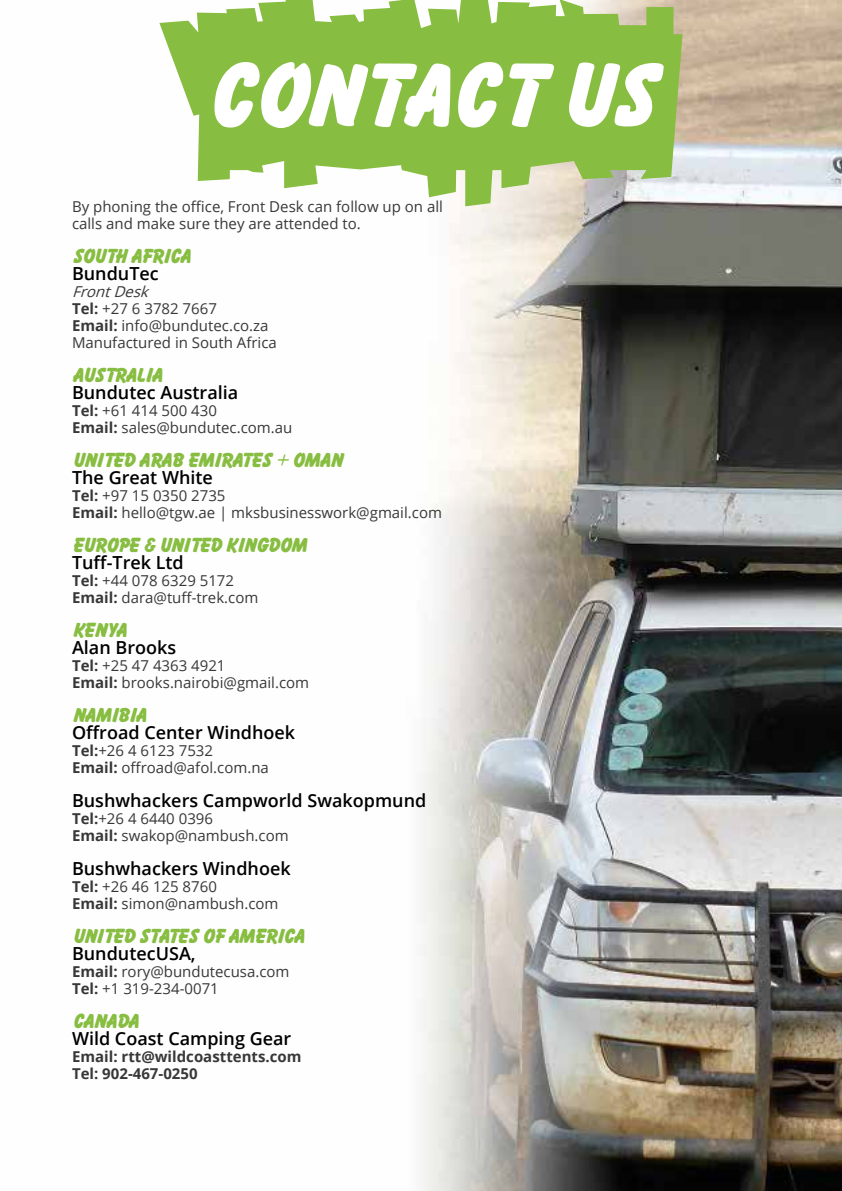
<style>
.page{position:relative;width:842px;height:1191px;background:#fff}
.page>*{position:absolute;margin:0;border:0;box-sizing:border-box;transform-origin:0 0}
.t1{font:700 80px "Balloon Extra";color:#fff}
.t2{font:600 18px "Open Sans";color:#000}
.t3{font:700 18px "Balloon Extra";color:#87bd40}
.t4{font:15px/17px "Open Sans";color:#383838}
.t5{font:700 15px/17px "Open Sans";color:#383838}
.s1{font-style:italic}
.s2{font-weight:700}
</style>
<div class="page">
<img style="left:423px;top:0;width:419px;height:1191px">
<svg style="left:159px;top:0;width:523px;height:206px;fill:#87bd40"></svg>
<h1 class="t1" style="left:204px;top:41px;width:449px">CONTACT US</h1>
<p class="t4" style="left:72px;top:197px;width:372px">By phoning the office, Front Desk can follow up on all calls and make sure they are attended to.</p>
<p class="t3" style="left:72px;top:243px;width:120px">SOUTH AFRICA</p>
<p class="t2" style="left:72px;top:261px;width:88px">BunduTec</p>
<p class="t4" style="left:72px;top:282px;width:206px"><span class="s1">FrontDesk<br></span><span class="s2">Tel:</span> +27 6 3782 7667<br><span class="s2">Email:</span> info@bundutec.co.za<br>Manufactured in South Africa</p>
<p class="t3" style="left:72px;top:362px;width:91px">AUSTRALIA</p>
<p class="t2" style="left:72px;top:380px;width:168px">Bundutec Australia</p>
<p class="t4" style="left:72px;top:401px;width:222px"><span class="s2">Tel:</span> +61 414 500 430<br><span class="s2">Email:</span> sales@bundutec.com.au</p>
<p class="t3" style="left:72px;top:447px;width:272px">UNITED ARAB EMIRATES + OMAN</p>
<p class="t2" style="left:72px;top:465px;width:142px">The Great White</p>
<p class="t4" style="left:72px;top:486px;width:371px"><span class="s2">Tel:</span> +97 15 0350 2735<br><span class="s2">Email:</span> hello@tgw.ae | mksbusinesswork@gmail.com</p>
<p class="t3" style="left:72px;top:532px;width:236px">EUROPE &amp; UNITED KINGDOM</p>
<p class="t2" style="left:72px;top:550px;width:113px">Tuff-Trek Ltd</p>
<p class="t4" style="left:72px;top:571px;width:188px"><span class="s2">Tel:</span> +44 078 6329 5172<br><span class="s2">Email:</span> dara@tuff-trek.com</p>
<p class="t3" style="left:72px;top:617px;width:56px">KENYA</p>
<p class="t2" style="left:72px;top:635px;width:106px">Alan Brooks</p>
<p class="t4" style="left:72px;top:656px;width:239px"><span class="s2">Tel:</span> +25 47 4363 4921<br><span class="s2">Email:</span> brooks.nairobi@gmail.com</p>
<p class="t3" style="left:72px;top:702px;width:75px">NAMIBIA</p>
<p class="t2" style="left:72px;top:720px;width:225px">Offroad Center Windhoek</p>
<p class="t4" style="left:72px;top:741px;width:198px"><span class="s2">Tel:</span>+26 4 6123 7532<br><span class="s2">Email:</span> offroad@afol.com.na</p>
<p class="t2" style="left:72px;top:788px;width:356px">Bushwhackers Campworld Swakopmund</p>
<p class="t4" style="left:72px;top:809px;width:218px"><span class="s2">Tel:</span>+26 4 6440 0396<br><span class="s2">Email:</span> swakop@nambush.com</p>
<p class="t2" style="left:72px;top:856px;width:220px">Bushwhackers Windhoek</p>
<p class="t4" style="left:72px;top:877px;width:208px"><span class="s2">Tel:</span> +26 46 125 8760<br><span class="s2">Email:</span> simon@nambush.com</p>
<p class="t3" style="left:72px;top:923px;width:233px">UNITED STATES OF AMERICA</p>
<p class="t2" style="left:72px;top:941px;width:125px">BundutecUSA,</p>
<p class="t4" style="left:72px;top:962px;width:219px"><span class="s2">Email:</span> rory@bundutecusa.com<br><span class="s2">Tel:</span> +1 319-234-0071</p>
<p class="t3" style="left:72px;top:1008px;width:67px">CANADA</p>
<p class="t2" style="left:72px;top:1026px;width:221px">Wild Coast Camping Gear</p>
<p class="t5" style="left:72px;top:1047px;width:231px">Email: rtt@wildcoasttents.com<br>Tel: 902-467-0250</p>
</div>
